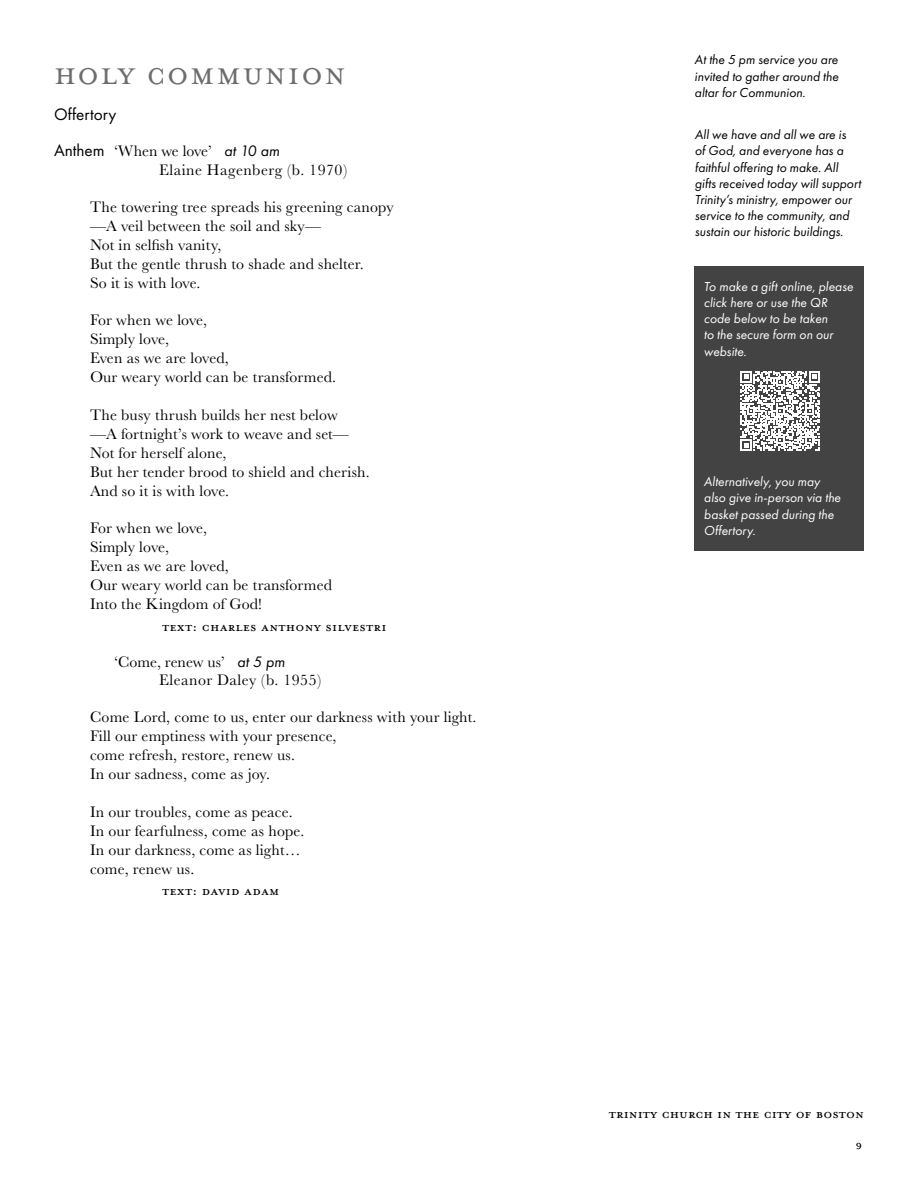
<style>
.page{position:relative;width:918px;height:1188px;background:#fff}
.page>*{position:absolute;margin:0;border:0;box-sizing:border-box;transform-origin:0 0}
.Big_Header_Petite_Caps_Bvlle_No_2{font:36px "Mrs Eaves Petite Caps OT";letter-spacing:.05em;color:#6d6d6d}
.Section_Header_FUTURA{font:18px "Mrs Eaves All Petite Caps OT";letter-spacing:.01em;color:#000}
.Section_Header_FUTURA-2{font:17.25px "Futura PT";color:#000}
.Section_Header_FUTURA-3{font:15.75px "Baskerville No 2";letter-spacing:.01em;color:#000}
.Section_Header_FUTURA-4{font:15.75px "Baskerville No 2";letter-spacing:.03em;color:#000}
.t1{font:italic 13.5px/16.2px "Futura PT";color:#000;text-align:justify}
.t2{font:italic 13.5px/16.2px "Futura PT";color:#fff}
.s1{font-family:"Futura PT";font-size:17.25px}
.s2{font-family:"Futura PT";font-style:italic}
</style>
<div class="page">
<div style="left:695px;top:266px;width:169px;height:285px;background:#434343"></div>
<svg style="left:740px;top:371px;width:80px;height:80px"></svg>
<p class="Big_Header_Petite_Caps_Bvlle_No_2" style="left:54px;top:54px;width:293px">HOLY COMMUNION</p>
<p class="Section_Header_FUTURA-2" style="left:54px;top:104px;width:64px">Offertory</p>
<p class="Section_Header_FUTURA-3" style="left:54px;top:142px;width:227px"><span class="s1">Anthem</span> ‘When we love’ <span class="s2">at 10 am</span></p>
<p class="Section_Header_FUTURA-4" style="left:159px;top:161px;width:190px">Elaine Hagenberg (b. 1970)</p>
<p class="Section_Header_FUTURA-3" style="left:90px;top:198px;width:305px">The towering tree spreads his greening canopy</p>
<p class="Section_Header_FUTURA-3" style="left:90px;top:217px;width:232px">—A veil between the soil and sky—</p>
<p class="Section_Header_FUTURA-3" style="left:90px;top:236px;width:133px">Not in selfish vanity,</p>
<p class="Section_Header_FUTURA-3" style="left:90px;top:255px;width:275px">But the gentle thrush to shade and shelter.</p>
<p class="Section_Header_FUTURA-3" style="left:90px;top:274px;width:112px">So it is with love.</p>
<p class="Section_Header_FUTURA-3" style="left:90px;top:311px;width:119px">For when we love,</p>
<p class="Section_Header_FUTURA-3" style="left:90px;top:330px;width:81px">Simply love,</p>
<p class="Section_Header_FUTURA-3" style="left:90px;top:349px;width:140px">Even as we are loved,</p>
<p class="Section_Header_FUTURA-3" style="left:90px;top:368px;width:248px">Our weary world can be transformed.</p>
<p class="Section_Header_FUTURA-3" style="left:90px;top:406px;width:249px">The busy thrush builds her nest below</p>
<p class="Section_Header_FUTURA-3" style="left:90px;top:425px;width:260px">—A fortnight’s work to weave and set—</p>
<p class="Section_Header_FUTURA-3" style="left:90px;top:444px;width:138px">Not for herself alone,</p>
<p class="Section_Header_FUTURA-3" style="left:90px;top:463px;width:281px">But her tender brood to shield and cherish.</p>
<p class="Section_Header_FUTURA-3" style="left:90px;top:482px;width:141px">And so it is with love.</p>
<p class="Section_Header_FUTURA-3" style="left:90px;top:519px;width:119px">For when we love,</p>
<p class="Section_Header_FUTURA-3" style="left:90px;top:538px;width:81px">Simply love,</p>
<p class="Section_Header_FUTURA-3" style="left:90px;top:557px;width:140px">Even as we are loved,</p>
<p class="Section_Header_FUTURA-3" style="left:90px;top:576px;width:244px">Our weary world can be transformed</p>
<p class="Section_Header_FUTURA-3" style="left:90px;top:595px;width:174px">Into the Kingdom of God!</p>
<p class="Section_Header_FUTURA" style="left:162px;top:615px;width:226px">text: charles anthony silvestri</p>
<p class="Section_Header_FUTURA-3" style="left:114px;top:653px;width:173px">‘Come, renew us’ <span class="s2">at 5 pm</span></p>
<p class="Section_Header_FUTURA-4" style="left:159px;top:671px;width:164px">Eleanor Daley (b. 1955)</p>
<p class="Section_Header_FUTURA-3" style="left:90px;top:708px;width:388px">Come Lord, come to us, enter our darkness with your light.</p>
<p class="Section_Header_FUTURA-3" style="left:90px;top:727px;width:248px">Fill our emptiness with your presence,</p>
<p class="Section_Header_FUTURA-3" style="left:90px;top:746px;width:207px">come refresh, restore, renew us.</p>
<p class="Section_Header_FUTURA-3" style="left:90px;top:765px;width:182px">In our sadness, come as joy.</p>
<p class="Section_Header_FUTURA-3" style="left:90px;top:803px;width:204px">In our troubles, come as peace.</p>
<p class="Section_Header_FUTURA-3" style="left:90px;top:822px;width:216px">In our fearfulness, come as hope.</p>
<p class="Section_Header_FUTURA-3" style="left:90px;top:841px;width:212px">In our darkness, come as light…</p>
<p class="Section_Header_FUTURA-3" style="left:90px;top:860px;width:106px">come, renew us.</p>
<p class="Section_Header_FUTURA" style="left:162px;top:880px;width:119px">text: david adam</p>
<p class="t1" style="left:695px;top:52px;width:145px">At the 5 pm service you are invited to gather around the altar for Communion.</p>
<p class="t1" style="left:695px;top:127px;width:168px;text-align:left">All we have and all we are is<br>of God, and everyone has a faithful offering to make. All gifts received today will support<br>Trinity’s ministry, empower our service to the community, and sustain our historic buildings.</p>
<p class="t2" style="left:704px;top:278px;width:151px">To make a gift online, please click here or use the QR code below to be taken<br>to the secure form on our website.</p>
<p class="t2" style="left:704px;top:474px;width:138px">Alternatively, you may also give in-person via the basket passed during the<br>Offertory.</p>
<p class="Section_Header_FUTURA" style="left:609px;top:1103px;width:257px">Trinity Church in the City of Boston</p>
<p class="Section_Header_FUTURA" style="left:855px;top:1134px;width:8px">9</p>
</div>
